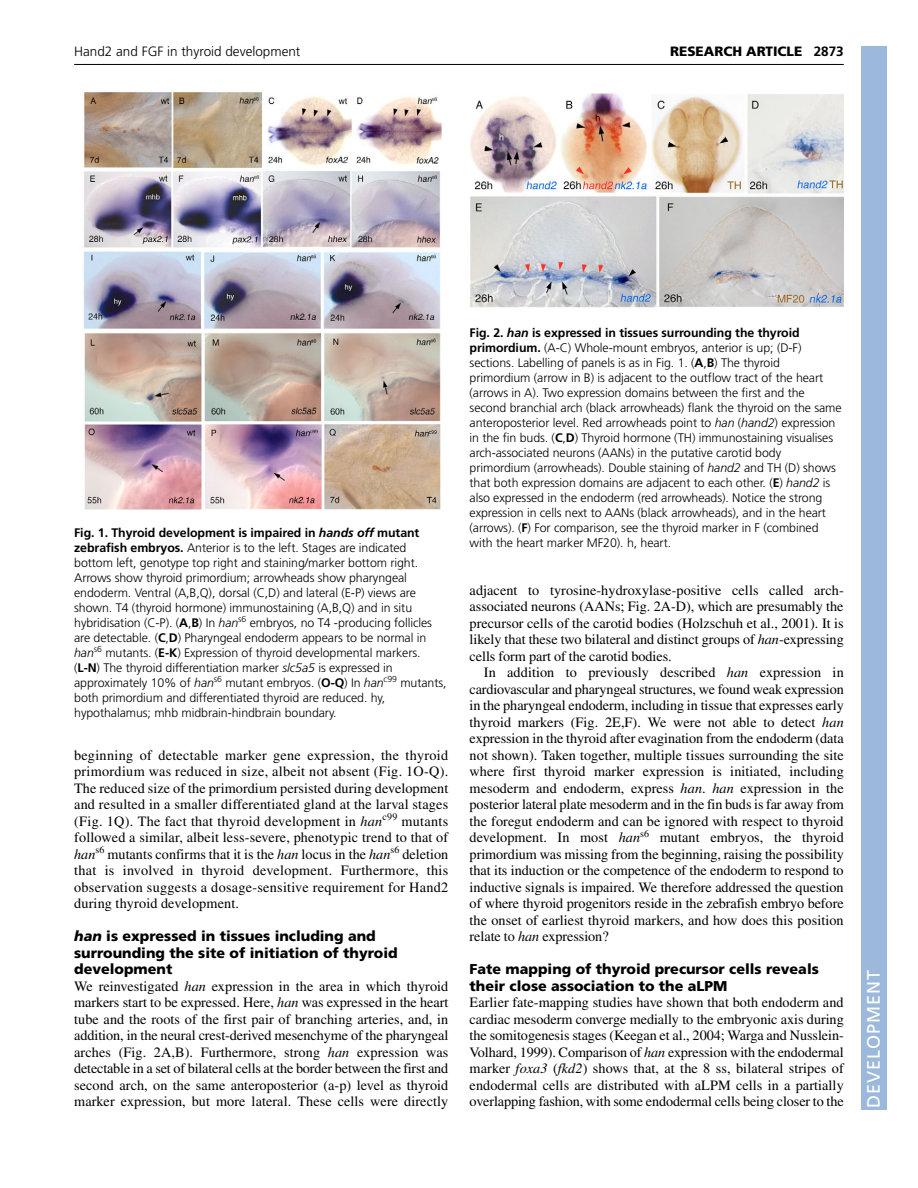
<style>
.page{position:relative;width:918px;height:1188px;background:#fff}
.page>*{position:absolute;margin:0;border:0;box-sizing:border-box;transform-origin:0 0}
.t1{font:18px "Frutiger LT Std";letter-spacing:.055em;color:#fff}
.t2{font:14.25px/16.5px "Times";letter-spacing:-.005em;color:#000;text-align:justify}
.t3{font:900 14.25px/16.5px "Frutiger LT Std";color:#000}
.t4{font:300 13.5px "Frutiger LT Std";color:#000}
.t5{font:900 13.5px "Frutiger LT Std";color:#000}
.t6{font:300 12.3px/15px "Frutiger LT Std";letter-spacing:-.005em;color:#000}
.s1{font-weight:700}
.s2{font-weight:700;font-style:italic}
.s3{font-style:italic}
</style>
<div class="page">
<div style="left:861px;top:46px;width:25px;height:1064px;background:#9cb9db"></div>
<hr style="left:74px;top:64px;width:770px;height:1px;background:#000">
<img style="left:83px;top:92px;width:360px;height:418px">
<img style="left:470px;top:93px;width:374px;height:215px">
<p class="t4" style="left:74px;top:46px;width:228px">Hand2 and FGF in thyroid development</p>
<p class="t5" style="left:670px;top:46px;width:175px">RESEARCH ARTICLE <span class="s1">2873</span></p>
<p class="t6" style="left:74px;top:526px;width:374px"><span class="s1">Fig. 1. Thyroid development is impaired in</span> <span class="s2">hands off</span> <span class="s1">mutant zebrafish embryos.</span> Anterior is to the left. Stages are indicated bottom left, genotype top right and staining/marker bottom right.<br>Arrows show thyroid primordium; arrowheads show pharyngeal endoderm. Ventral (A,B,Q), dorsal (C,D) and lateral (E-P) views are shown. T4 (thyroid hormone) immunostaining (A,B,Q) and in situ hybridisation (C-P). (<span class="s1">A</span>,<span class="s1">B</span>) In <span class="s3">han</span><sup>s6</sup> embryos, no T4 -producing follicles are detectable. (<span class="s1">C</span>,<span class="s1">D</span>) Pharyngeal endoderm appears to be normal in <span class="s3">han</span><sup>s6</sup> mutants. (<span class="s1">E-K</span>) Expression of thyroid developmental markers. (<span class="s1">L-N</span>) The thyroid differentiation marker <span class="s3">slc5a5</span> is expressed in approximately 10% of <span class="s3">han</span><sup>s6</sup> mutant embryos. (<span class="s1">O-Q</span>) In <span class="s3">han</span><sup>c99</sup> mutants, both primordium and differentiated thyroid are reduced. hy, hypothalamus; mhb midbrain-hindbrain boundary.</p>
<p class="t2" style="left:74px;top:748px;width:376px">beginning of detectable marker gene expression, the thyroid primordium was reduced in size, albeit not absent (Fig. 1O-Q).<br>The reduced size of the primordium persisted during development and resulted in a smaller differentiated gland at the larval stages (Fig. 1Q). The fact that thyroid development in <span class="s3">han</span><sup>c99</sup> mutants followed a similar, albeit less-severe, phenotypic trend to that of <span class="s3">han</span><sup>s6</sup> mutants confirms that it is the <span class="s3">han</span> locus in the <span class="s3">han</span><sup>s6</sup> deletion that is involved in thyroid development. Furthermore, this observation suggests a dosage-sensitive requirement for Hand2 during thyroid development.</p>
<p class="t3" style="left:74px;top:929px;width:325px"><span class="s3">han</span> is expressed in tissues including and surrounding the site of initiation of thyroid development</p>
<p class="t2" style="left:74px;top:979px;width:376px">We reinvestigated <span class="s3">han</span> expression in the area in which thyroid markers start to be expressed. Here, <span class="s3">han</span> was expressed in the heart tube and the roots of the first pair of branching arteries, and, in addition, in the neural crest-derived mesenchyme of the pharyngeal arches (Fig. 2A,B). Furthermore, strong <span class="s3">han</span> expression was detectable in a set of bilateral cells at the border between the first and second arch, on the same anteroposterior (a-p) level as thyroid marker expression, but more lateral. These cells were directly</p>
<p class="t6" style="left:470px;top:326px;width:374px"><span class="s1">Fig. 2.</span> <span class="s2">han</span> <span class="s1">is expressed in tissues surrounding the thyroid primordium.</span> (A-C) Whole-mount embryos, anterior is up; (D-F) sections. Labelling of panels is as in Fig. 1. (<span class="s1">A</span>,<span class="s1">B</span>) The thyroid primordium (arrow in B) is adjacent to the outflow tract of the heart (arrows in A). Two expression domains between the first and the second branchial arch (black arrowheads) flank the thyroid on the same anteroposterior level. Red arrowheads point to <span class="s3">han</span> (<span class="s3">hand2</span>) expression in the fin buds. (<span class="s1">C</span>,<span class="s1">D</span>) Thyroid hormone (TH) immunostaining visualises arch-associated neurons (AANs) in the putative carotid body primordium (arrowheads). Double staining of <span class="s3">hand2</span> and TH (D) shows that both expression domains are adjacent to each other. (<span class="s1">E</span>) <span class="s3">hand2</span> is also expressed in the endoderm (red arrowheads). Notice the strong expression in cells next to AANs (black arrowheads), and in the heart (arrows). (<span class="s1">F</span>) For comparison, see the thyroid marker in F (combined with the heart marker MF20). h, heart.</p>
<p class="t2" style="left:470px;top:583px;width:376px">adjacent to tyrosine-hydroxylase-positive cells called arch&shy;associated neurons (AANs; Fig. 2A-D), which are presumably the precursor cells of the carotid bodies (Holzschuh et al., 2001). It is likely that these two bilateral and distinct groups of <span class="s3">han</span>-expressing cells form part of the carotid bodies.</p>
<p class="t2" style="left:470px;top:666px;width:376px;text-indent:14px">In addition to previously described <span class="s3">han</span> expression in cardiovascular and pharyngeal structures, we found weak expression in the pharyngeal endoderm, including in tissue that expresses early thyroid markers (Fig. 2E,F). We were not able to detect <span class="s3">han </span>expression in the thyroid after evagination from the endoderm (data not shown). Taken together, multiple tissues surrounding the site where first thyroid marker expression is initiated, including mesoderm and endoderm, express <span class="s3">han</span>. <span class="s3">han</span> expression in the posterior lateral plate mesoderm and in the fin buds is far away from the foregut endoderm and can be ignored with respect to thyroid development. In most <span class="s3">han</span><sup>s6</sup> mutant embryos, the thyroid primordium was missing from the beginning, raising the possibility that its induction or the competence of the endoderm to respond to inductive signals is impaired. We therefore addressed the question of where thyroid progenitors reside in the zebrafish embryo before the onset of earliest thyroid markers, and how does this position relate to <span class="s3">han</span> expression?</p>
<p class="t3" style="left:470px;top:962px;width:351px">Fate mapping of thyroid precursor cells reveals their close association to the aLPM</p>
<p class="t2" style="left:470px;top:996px;width:376px">Earlier fate-mapping studies have shown that both endoderm and cardiac mesoderm converge medially to the embryonic axis during the somitogenesis stages (Keegan et al., 2004; Warga and Nusslein-Volhard, 1999). Comparison of <span class="s3">han</span> expression with the endodermal marker <span class="s3">foxa3</span> (<span class="s3">fkd2</span>) shows that, at the 8 ss, bilateral stripes of endodermal cells are distributed with aLPM cells in a partially overlapping fashion, with some endodermal cells being closer to the</p>
<p class="t1" style="left:863px;top:1108px;width:140px;rotate:-90deg">DEVELOPMENT</p>
</div>
